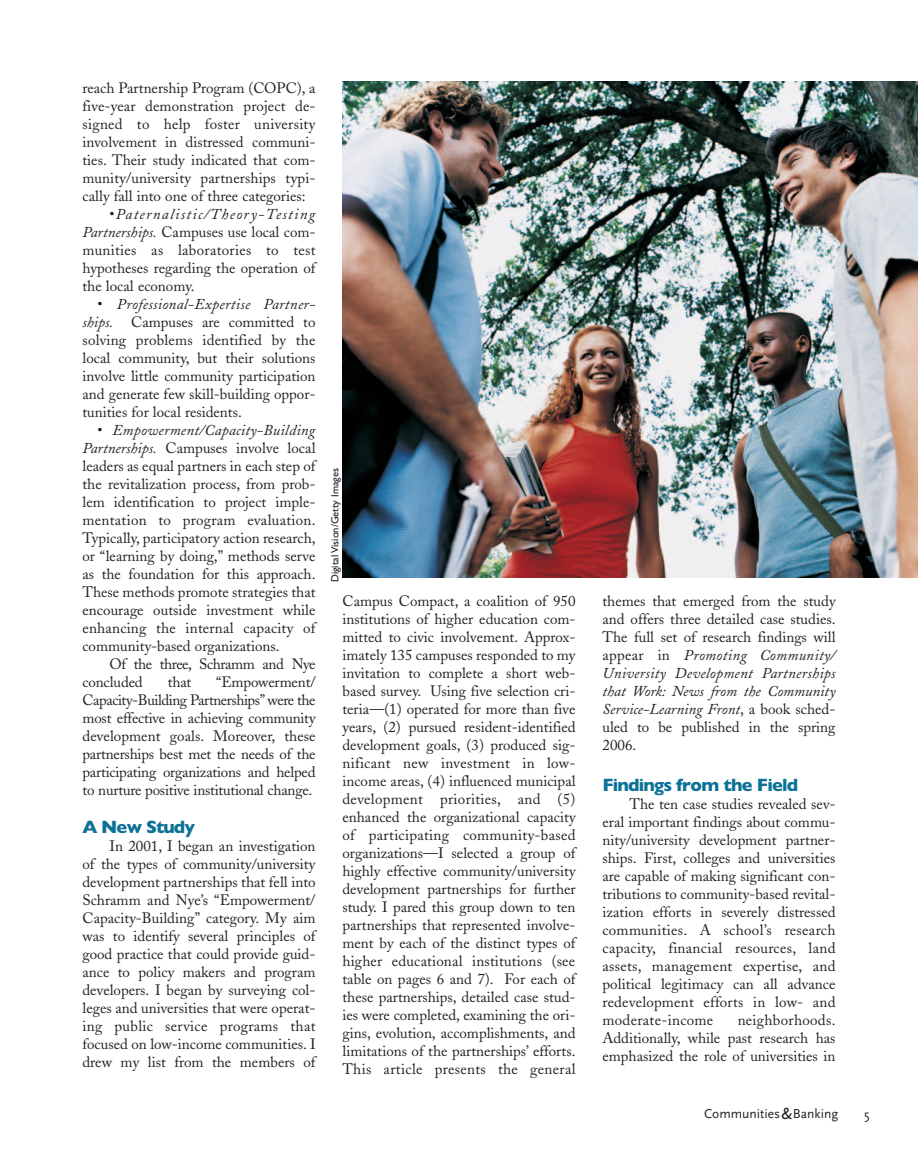
<style>
.page{position:relative;width:918px;height:1161px;background:#fff}
.page>*{position:absolute;margin:0;border:0;box-sizing:border-box;transform-origin:0 0}
.t1{font:700 18px "Gill Sans";letter-spacing:-.045em;color:#0c7196}
.t2{font:15px/18px "Adobe Caslon";color:#231f20;text-align:justify}
.t3{font:15px/18px "Adobe Caslon";letter-spacing:-.03em;color:#231f20}
.t4{font:13.5px "Scala Sans";color:#231f20}
.t5{font:10.5px "Gill Sans";color:#231f20}
.s1{font-style:italic}
.s2{font-family:"Gill Sans";font-style:italic;font-size:16.5px}
</style>
<div class="page">
<img style="left:342px;top:81px;width:576px;height:497px">
<p class="t2" style="left:82px;top:81px;width:235px">reach Partnership Program (COPC), a five-year demonstration project de&shy;signed to help foster university involvement in distressed communi&shy;ties. Their study indicated that com&shy;munity/university partnerships typi&shy;cally fall into one of three categories:</p>
<p class="t2" style="left:82px;top:207px;width:235px;text-indent:27px">•<span class="s1">Paternalistic/Theory-Testing Partnerships.</span> Campuses use local com&shy;munities as laboratories to test hypotheses regarding the operation of the local economy.</p>
<p class="t2" style="left:82px;top:297px;width:235px;text-indent:15px">• <span class="s1">Professional-Expertise Partner&shy;ships.</span> Campuses are committed to solving problems identified by the local community, but their solutions involve little community participation and generate few skill-building oppor&shy;tunities for local residents.</p>
<p class="t2" style="left:82px;top:423px;width:235px;text-indent:15px">• <span class="s1">Empowerment/Capacity-Building Partnerships.</span> Campuses involve local leaders as equal partners in each step of the revitalization process, from prob&shy;lem identification to project imple&shy;mentation to program evaluation.<br>Typically, participatory action research, or “learning by doing,” methods serve as the foundation for this approach.<br>These methods promote strategies that encourage outside investment while enhancing the internal capacity of community-based organizations.</p>
<p class="t3" style="left:82px;top:657px;width:235px;text-indent:27px">Of the three, Schramm and Nye concluded</p>
<p class="t2" style="left:82px;top:675px;width:235px;text-indent:134px">“Empowerment/ Capacity-Building Partnerships” were the most effective in achieving community development goals. Moreover, these partnerships best met the needs of the participating organizations and helped to nurture positive institutional change.</p>
<p class="t1" style="left:82px;top:816px;width:114px">A New Study</p>
<p class="t2" style="left:82px;top:839px;width:235px;text-indent:27px">In 2001, I began an investigation of the types of community/university development partnerships that fell into Schramm and Nye’s “Empowerment/ Capacity-Building” category. My aim was to identify several principles of good practice that could provide guid&shy;ance to policy makers and program developers. I began by surveying col&shy;leges and universities that were operat&shy;ing public service programs that focused on low-income communities. I drew my list from the members of</p>
<p class="t2" style="left:168px;top:675px;width:25px">that</p>
<p class="t5" style="left:331px;top:582px;width:116px;rotate:-90deg">Digital Vision/Getty Images</p>
<p class="t2" style="left:342px;top:594px;width:235px">Campus Compact, a coalition of 950 institutions of higher education com&shy;mitted to civic involvement. Approx&shy;imately 135 campuses responded to my invitation to complete a short web&shy;based survey. Using five selection cri&shy;teria—(1) operated for more than five years, (2) pursued resident-identified development goals, (3) produced sig&shy;nificant new investment in low&shy;income areas, (4) influenced municipal development priorities, and (5) enhanced the organizational capacity of participating community-based organizations—I selected a group of highly effective community/university development partnerships for further study. I pared this group down to ten partnerships that represented involve&shy;ment by each of the distinct types of higher educational institutions (see table on pages 6 and 7). For each of these partnerships, detailed case stud&shy;ies were completed, examining the ori&shy;gins, evolution, accomplishments, and limitations of the partnerships’ efforts.<br>This article presents the general</p>
<p class="t2" style="left:602px;top:594px;width:235px">themes that emerged from the study and offers three detailed case studies.<br>The full set of research findings will appear in <span class="s1">Promoting Community/ University Development Partnerships that Work: News from the Community Service-Learning Front</span>, a book sched&shy;uled to be published in the spring 2006.</p>
<p class="t1" style="left:603px;top:775px;width:197px">Findings from the Field</p>
<p class="t2" style="left:603px;top:797px;width:235px;text-indent:27px">The ten case studies revealed sev&shy;eral important findings about commu&shy;nity/university development partner&shy;ships. First, colleges and universities are capable of making significant con&shy;tributions to community-based revital&shy;ization efforts in severely distressed communities. A school’s research capacity, financial resources, land assets, management expertise, and political legitimacy can all advance redevelopment efforts in low- and moderate-income</p>
<p class="t2" style="left:603px;top:1013px;width:235px;text-indent:135px">neighborhoods.<br>Additionally, while past research has emphasized the role of universities in</p>
<p class="t4" style="left:704px;top:1106px;width:135px">Communities<span class="s2">&amp;</span>Banking</p>
<p class="t4" style="left:864px;top:1106px;width:7px">5</p>
</div>
